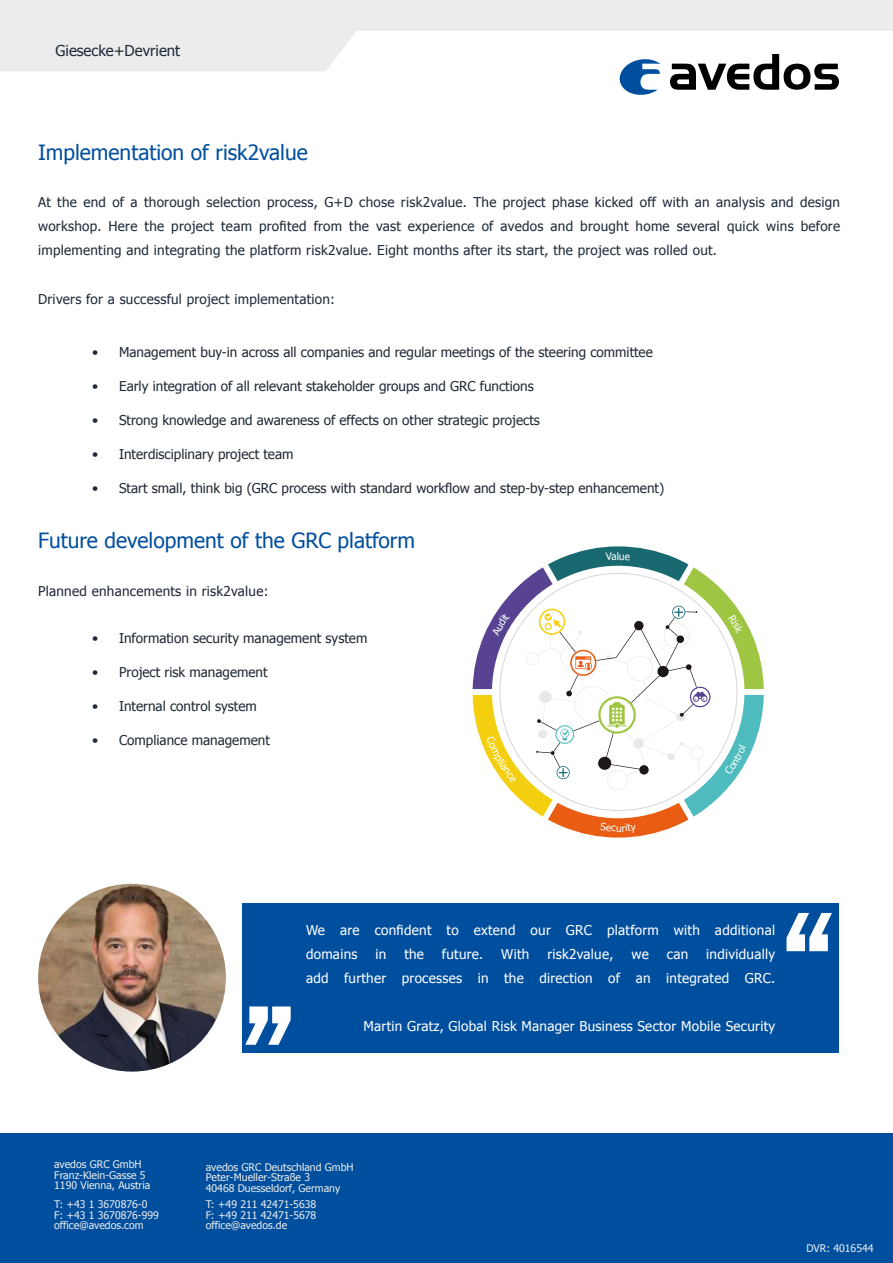
<style>
.page{position:relative;width:893px;height:1263px;background:#fff}
.page>*{position:absolute;margin:0;border:0;box-sizing:border-box;transform-origin:0 0}
.t1{font:21px "Tahoma";color:#004f9e}
.t2{font:15px "Tahoma";color:#1e2938}
.t3{font:13.5px "Tahoma";color:#1e2937}
.t4{font:13.5px/24px "Tahoma";letter-spacing:.02em;color:#1e2938;text-align:justify}
.t5{font:13.5px/24px "Tahoma";letter-spacing:.02em;color:#fff}
.t6{font:10.5px/10.5px "Tahoma";color:#ececec}
.t7{font:10.05px "Tahoma";color:#fff}
</style>
<div class="page">
<div style="left:0;top:1134px;width:893px;height:129px;background:#004f9e"></div>
<svg style="left:0;top:0;width:893px;height:71px;fill:#ececec"></svg>
<svg style="left:670px;top:54px;width:169px;height:36px"></svg>
<svg style="left:618px;top:58px;width:42px;height:37px"></svg>
<div style="left:242px;top:903px;width:597px;height:149px;background:#004f9e"></div>
<svg style="left:245px;top:1006px;width:46px;height:39px"></svg>
<svg style="left:786px;top:913px;width:46px;height:38px"></svg>
<img style="left:38px;top:884px;width:188px;height:187px;border-radius:94px">
<svg style="left:473px;top:546px;width:291px;height:292px"></svg>
<p class="t2" style="left:56px;top:44px;width:126px">Giesecke+Devrient</p>
<h1 class="t1" style="left:38px;top:138px;width:271px">Implementation of risk2value</h1>
<p class="t4" style="left:38px;top:191px;width:804px">At the end of a thorough selection process, G+D chose risk2value. The project phase kicked off with an analysis and design workshop. Here the project team profited from the vast experience of avedos and brought home several quick wins before implementing and integrating the platform risk2value. Eight months after its start, the project was rolled out.</p>
<p class="t4" style="left:38px;top:288px;width:298px">Drivers for a successful project implementation:</p>
<p class="t3" style="left:92px;top:347px;width:562px">• Management buy-in across all companies and regular meetings of the steering committee</p>
<p class="t3" style="left:92px;top:381px;width:443px">• Early integration of all relevant stakeholder groups and GRC functions</p>
<p class="t3" style="left:92px;top:415px;width:449px">• Strong knowledge and awareness of effects on other strategic projects</p>
<p class="t3" style="left:92px;top:449px;width:203px">• Interdisciplinary project team</p>
<p class="t3" style="left:92px;top:483px;width:574px">• Start small, think big (GRC process with standard workflow and step-by-step enhancement)</p>
<h1 class="t1" style="left:38px;top:532px;width:379px">Future development of the GRC platform</h1>
<p class="t4" style="left:38px;top:580px;width:232px">Planned enhancements in risk2value:</p>
<p class="t3" style="left:92px;top:633px;width:277px">• Information security management system</p>
<p class="t3" style="left:92px;top:667px;width:177px">• Project risk management</p>
<p class="t3" style="left:92px;top:701px;width:166px">• Internal control system</p>
<p class="t3" style="left:92px;top:735px;width:179px">• Compliance management</p>
<p class="t7" style="left:617px;top:552px;width:4px">l</p>
<p class="t7" style="left:616px;top:824px;width:7px">u</p>
<p class="t5" style="left:306px;top:918px;width:471px">We are confident to extend our GRC platform with additional domains</p>
<p class="t5" style="left:375px;top:942px;width:12px">in</p>
<p class="t5" style="left:404px;top:942px;width:21px">the</p>
<p class="t5" style="left:442px;top:942px;width:43px">future.</p>
<p class="t5" style="left:501px;top:942px;width:30px">With</p>
<p class="t5" style="left:547px;top:942px;width:68px">risk2value,</p>
<p class="t5" style="left:631px;top:942px;width:19px">we</p>
<p class="t5" style="left:667px;top:942px;width:23px">can</p>
<p class="t5" style="left:306px;top:942px;width:471px;text-align:right">individually<br>add further processes in the direction of an integrated GRC.</p>
<p class="t5" style="left:364px;top:1014px;width:413px">Martin Gratz, Global Risk Manager Business Sector Mobile Security</p>
<p class="t6" style="left:54px;top:1160px;width:98px">avedos GRC GmbH<br>Franz-Klein-Gasse 5<br>1190 Vienna, Austria</p>
<p class="t6" style="left:206px;top:1162px;width:149px">avedos GRC Deutschland GmbH<br>Peter-Mueller-Straße 3<br>40468 Duesseldorf, Germany</p>
<p class="t6" style="left:54px;top:1200px;width:106px">T: +43 1 3670876-0<br>F: +43 1 3670876-999 office@avedos.com</p>
<p class="t6" style="left:206px;top:1200px;width:112px;text-align:justify">T: +49 211 42471-5638<br>F: +49 211 42471-5678 office@avedos.de</p>
<p class="t6" style="left:806px;top:1244px;width:69px">DVR: 4016544</p>
</div>
